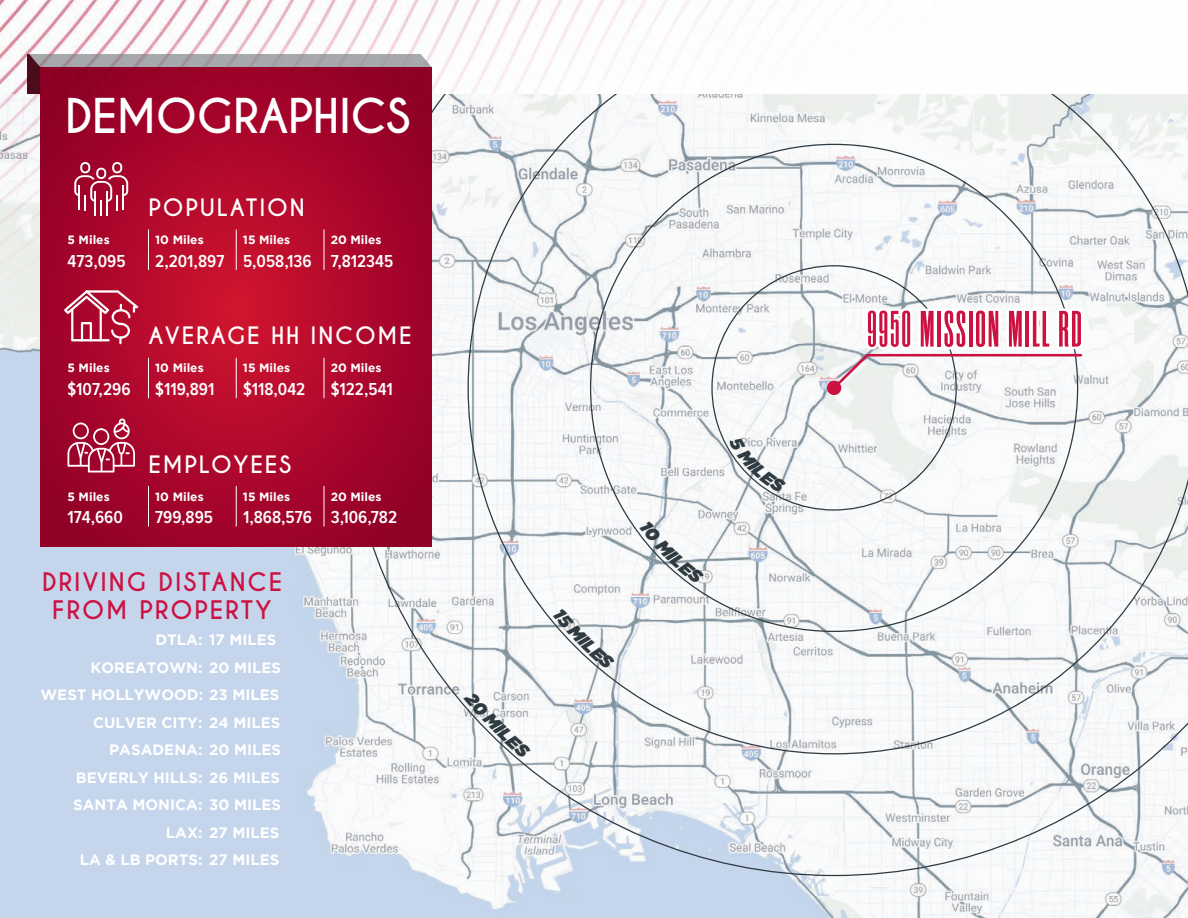
<style>
.page{position:relative;width:1188px;height:918px;background:#fff}
.page>*{position:absolute;margin:0;border:0;box-sizing:border-box;transform-origin:0 0}
.t1{font:700 51px "Rama Gothic C";letter-spacing:.04em;color:#cd1141}
.t2{font:700 45px "Caviar Dreams";letter-spacing:-.01em;color:#fff}
.t3{font:700 24px/28.8px "Caviar Dreams";letter-spacing:.08em;color:#cd1141;text-align:center}
.t4{font:700 22.5px "Caviar Dreams";letter-spacing:.08em;color:#fff}
.t5{font:600 18px "Proxima Nova Cond";color:#fff}
.Side_Titles{font:700 15px "Gotham";color:#fff}
.t6{font:700 12px "Gotham";color:#fff}
</style>
<div class="page">
<img style="left:0;top:324px;width:1188px;height:594px">
<svg style="left:346px;top:324px;width:842px;height:552px"></svg>
<svg style="left:826px;top:324px;width:260px;height:84px"></svg>
<svg style="left:40px;top:324px;width:392px;height:223px;background:#a8062b"></svg>
<img style="left:0;top:0;width:1188px;height:324px">
<svg style="left:74px;top:162px;width:54px;height:54px"></svg>
<svg style="left:64px;top:290px;width:74px;height:54px;background:#be3e5a"></svg>
<svg style="left:68px;top:418px;width:67px;height:54px;background:#b8405d"></svg>
<svg style="left:148px;top:230px;width:1px;height:40px"></svg>
<svg style="left:236px;top:230px;width:1px;height:40px"></svg>
<svg style="left:324px;top:230px;width:1px;height:40px"></svg>
<svg style="left:148px;top:358px;width:1px;height:40px"></svg>
<svg style="left:236px;top:358px;width:1px;height:40px"></svg>
<svg style="left:324px;top:358px;width:1px;height:40px"></svg>
<svg style="left:148px;top:486px;width:1px;height:40px"></svg>
<svg style="left:236px;top:486px;width:1px;height:40px"></svg>
<svg style="left:324px;top:486px;width:1px;height:40px"></svg>
<svg style="left:728px;top:435px;width:59px;height:59px"></svg>
<svg style="left:640px;top:521px;width:65px;height:64px"></svg>
<svg style="left:553px;top:608px;width:63px;height:63px"></svg>
<svg style="left:463px;top:690px;width:69px;height:69px"></svg>
<p class="t2" style="left:65px;top:89px;width:347px">DEMOGRAPHICS</p>
<p class="t4" style="left:148px;top:194px;width:158px">POPULATION</p>
<p class="t6" style="left:68px;top:233px;width:44px">5 Miles</p>
<p class="t6" style="left:155px;top:233px;width:50px">10 Miles</p>
<p class="t6" style="left:243px;top:233px;width:49px">15 Miles</p>
<p class="t6" style="left:331px;top:233px;width:52px">20 Miles</p>
<p class="t5" style="left:68px;top:248px;width:60px">473,095</p>
<p class="t5" style="left:155px;top:248px;width:71px">2,201,897</p>
<p class="t5" style="left:243px;top:248px;width:70px">5,058,136</p>
<p class="t5" style="left:331px;top:248px;width:64px">7,812345</p>
<p class="t4" style="left:148px;top:322px;width:265px">AVERAGE HH INCOME</p>
<p class="t6" style="left:68px;top:361px;width:44px">5 Miles</p>
<p class="t6" style="left:155px;top:361px;width:50px">10 Miles</p>
<p class="t6" style="left:243px;top:361px;width:49px">15 Miles</p>
<p class="t6" style="left:331px;top:361px;width:52px">20 Miles</p>
<p class="t5" style="left:68px;top:376px;width:65px">$107,296</p>
<p class="t5" style="left:155px;top:376px;width:61px">$119,891</p>
<p class="t5" style="left:243px;top:376px;width:64px">$118,042</p>
<p class="t5" style="left:331px;top:376px;width:64px">$122,541</p>
<p class="t4" style="left:148px;top:450px;width:144px">EMPLOYEES</p>
<p class="t6" style="left:68px;top:489px;width:44px">5 Miles</p>
<p class="t6" style="left:155px;top:489px;width:50px">10 Miles</p>
<p class="t6" style="left:243px;top:489px;width:49px">15 Miles</p>
<p class="t6" style="left:331px;top:489px;width:52px">20 Miles</p>
<p class="t5" style="left:68px;top:504px;width:57px">174,660</p>
<p class="t5" style="left:155px;top:504px;width:59px">799,895</p>
<p class="t5" style="left:243px;top:504px;width:70px">1,868,576</p>
<p class="t5" style="left:331px;top:504px;width:68px">3,106,782</p>
<p class="t3" style="left:42px;top:568px;width:241px">DRIVING DISTANCE<br>FROM PROPERTY</p>
<p class="Side_Titles" style="left:155px;top:631px;width:122px">DTLA: 17 MILES</p>
<p class="Side_Titles" style="left:90px;top:659px;width:192px">KOREATOWN: 20 MILES</p>
<p class="Side_Titles" style="left:40px;top:686px;width:240px">WEST HOLLYWOOD: 23 MILES</p>
<p class="Side_Titles" style="left:93px;top:714px;width:189px">CULVER CITY: 24 MILES</p>
<p class="Side_Titles" style="left:109px;top:741px;width:173px">PASADENA: 20 MILES</p>
<p class="Side_Titles" style="left:76px;top:769px;width:206px">BEVERLY HILLS: 26 MILES</p>
<p class="Side_Titles" style="left:73px;top:796px;width:209px">SANTA MONICA: 30 MILES</p>
<p class="Side_Titles" style="left:166px;top:824px;width:115px">LAX: 27 MILES</p>
<p class="Side_Titles" style="left:80px;top:851px;width:201px">LA &amp; LB PORTS: 27 MILES</p>
<p class="t1" style="left:867px;top:306px;width:216px">9950 MISSION MILL RD</p>
</div>
